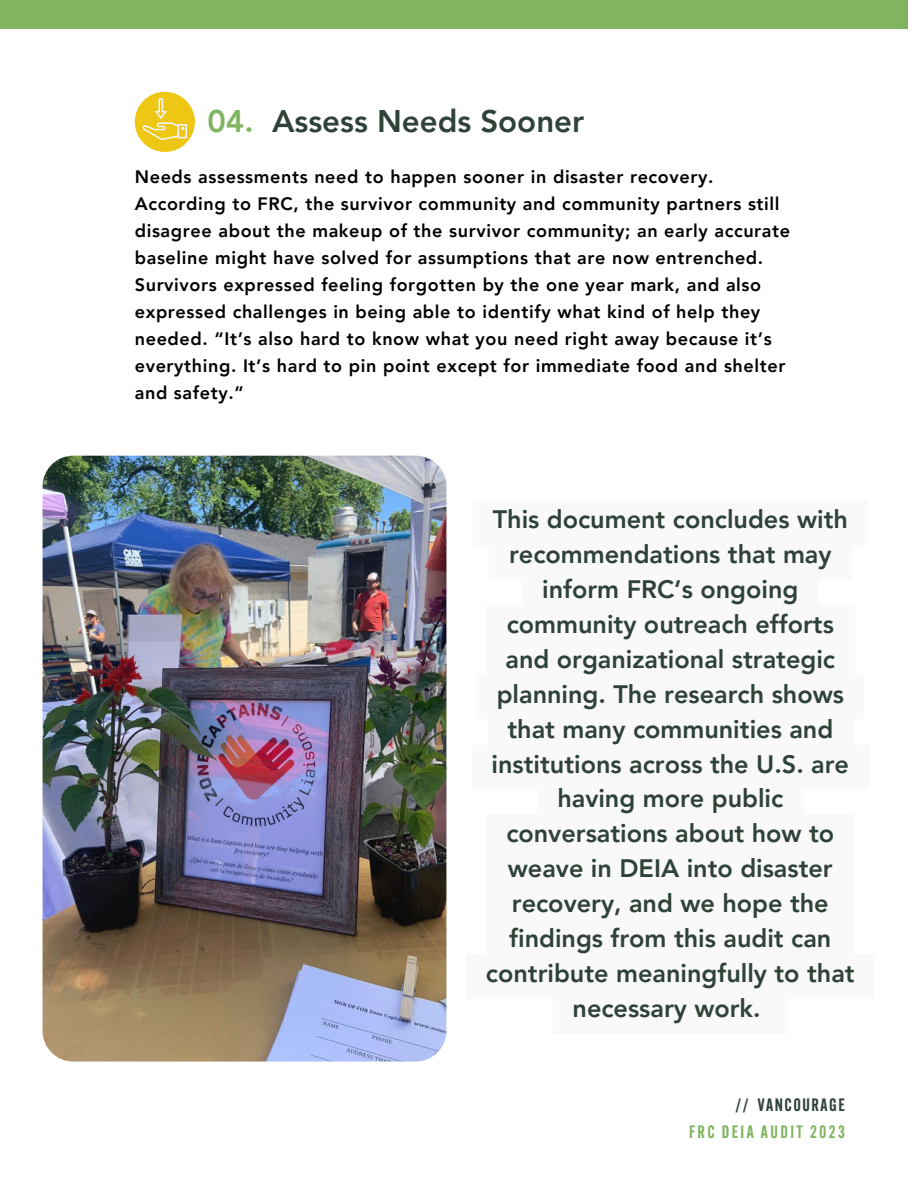
<style>
.page{position:relative;width:918px;height:1188px;background:#fff}
.page>*{position:absolute;margin:0;border:0;box-sizing:border-box;transform-origin:0 0}
.t1{font:800 31.2px "Avenir LT Pro";color:#2e4237}
.t2{font:800 25.2px/34.8px "Avenir LT Pro";color:#2e4237;text-align:center}
.t3{font:800 18px/27px "Avenir LT Pro";letter-spacing:.035em;color:#000}
.t4{font:600 17.55px "Alternate Gothic Cond ATF";letter-spacing:.135em;color:#81b460}
.t5{font:600 17.55px "Alternate Gothic Cond ATF";letter-spacing:.09em;color:#2e4237}
.s1{color:#81b460}
</style>
<div class="page">
<div style="left:0;top:0;width:907px;height:29px;background:#81b460"></div>
<div style="left:135px;top:92px;width:60px;height:60px;background:#edc713;border-radius:50%"></div>
<svg style="left:142px;top:98px;width:45px;height:42px"></svg>
<img style="left:43px;top:456px;width:403px;height:606px;border-radius:31px">
<h1 class="t1" style="left:207px;top:108px;width:378px"><span class="s1">04.</span> Assess Needs Sooner</h1>
<p class="t3" style="left:135px;top:165px;width:657px">Needs assessments need to happen sooner in disaster recovery.<br>According to FRC, the survivor community and community partners still disagree about the makeup of the survivor community; an early accurate baseline might have solved for assumptions that are now entrenched.<br>Survivors expressed feeling forgotten by the one year mark, and also expressed challenges in being able to identify what kind of help they needed. “It’s also hard to know what you need right away because it’s everything. It’s hard to pin point except for immediate food and shelter and safety.”</p>
<p class="t2" style="left:486px;top:505px;width:370px">This document concludes with recommendations that may inform FRC’s ongoing community outreach efforts and organizational strategic planning. The research shows that many communities and institutions across the U.S. are having more public conversations about how to weave in DEIA into disaster recovery, and we hope the findings from this audit can contribute meaningfully to that necessary work.</p>
<p class="t5" style="left:735px;top:1097px;width:111px">// VANCOURAGE</p>
<p class="t4" style="left:689px;top:1125px;width:157px">FRC DEIA AUDIT 2023</p>
</div>
